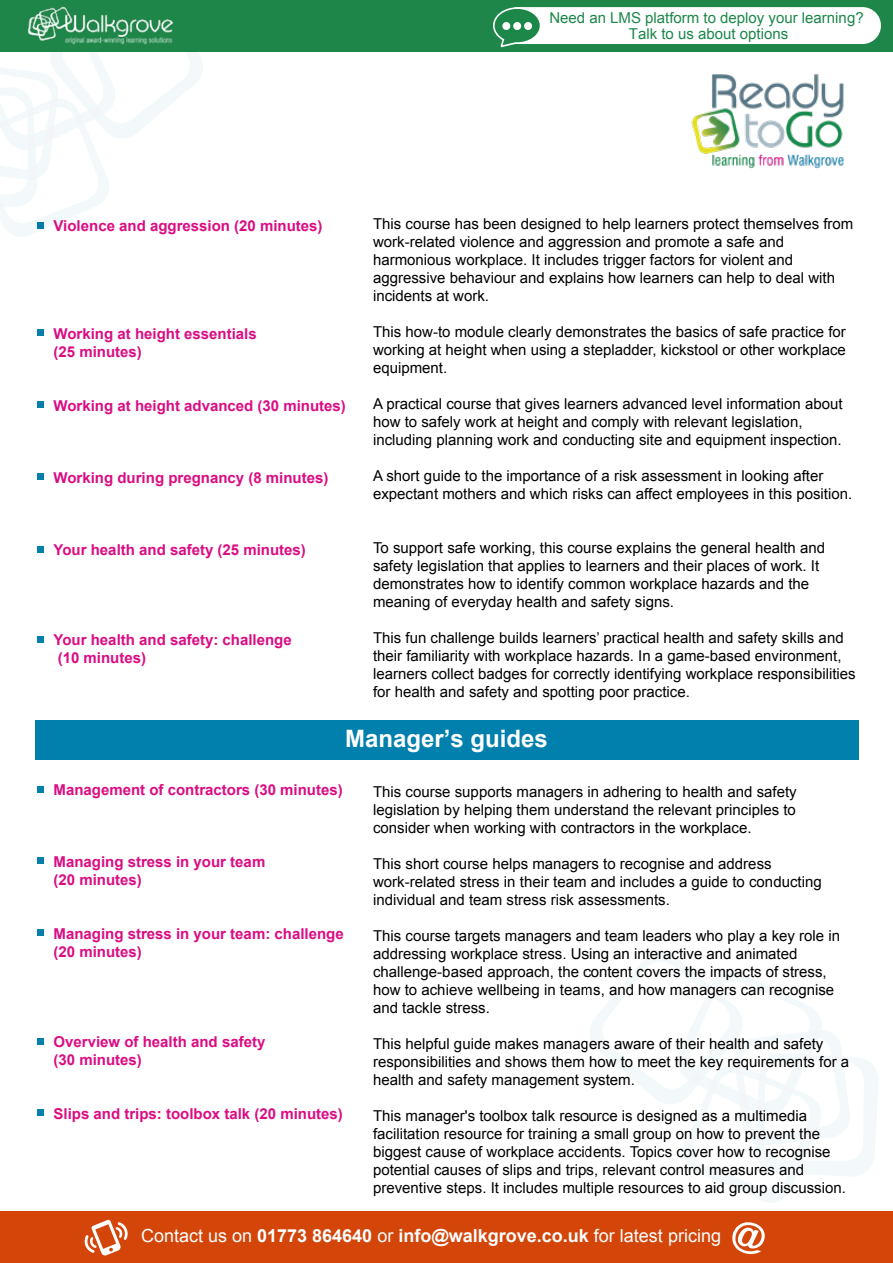
<style>
.page{position:relative;width:893px;height:1263px;background:#fff}
.page>*{position:absolute;margin:0;border:0;box-sizing:border-box;transform-origin:0 0}
.t1{font:700 24px "Arial";color:#fff}
.t2{font:700 18px "Arial";color:#fff}
.t3{font:15px/18px "Arial";color:#000}
.t4{font:700 15px/18px "Arial";color:#da0c84}
.t5{font:15px/16.5px "Arial";color:#1c8749;text-align:center}
.s1{font-weight:400}
</style>
<div class="page">
<div style="left:37px;top:329px;width:7px;height:7px;background:#017fad"></div>
<div style="left:37px;top:401px;width:7px;height:7px;background:#017fad"></div>
<div style="left:37px;top:473px;width:7px;height:7px;background:#017fad"></div>
<div style="left:37px;top:546px;width:7px;height:7px;background:#017fad"></div>
<div style="left:37px;top:636px;width:7px;height:6px;background:#017fad"></div>
<div style="left:37px;top:786px;width:7px;height:6px;background:#017fad"></div>
<div style="left:37px;top:857px;width:7px;height:7px;background:#017fad"></div>
<div style="left:37px;top:929px;width:7px;height:7px;background:#017fad"></div>
<div style="left:37px;top:1038px;width:7px;height:6px;background:#017fad"></div>
<div style="left:37px;top:1109px;width:7px;height:7px;background:#017fad"></div>
<svg style="left:590px;top:952px;width:288px;height:250px"></svg>
<svg style="left:0;top:51px;width:203px;height:185px"></svg>
<div style="left:0;top:0;width:893px;height:51px;background:#1d8648"></div>
<div style="left:0;top:1211px;width:893px;height:52px;background:#d34509"></div>
<svg style="left:84px;top:1219px;width:44px;height:37px"></svg>
<div style="left:500px;top:7px;width:381px;height:37px;background:#fff;border-radius:18px"></div>
<svg style="left:493px;top:7px;width:49px;height:40px"></svg>
<img style="left:27px;top:6px;width:147px;height:39px">
<img style="left:685px;top:51px;width:178px;height:118px">
<div style="left:35px;top:720px;width:823px;height:40px;background:#017fad"></div>
<p class="t5" style="left:549px;top:9px;width:316px">Need an LMS platform to deploy your learning?<br>Talk to us about options</p>
<p class="t4" style="left:54px;top:217px;width:270px">Violence and aggression (20 minutes)</p>
<p class="t4" style="left:54px;top:325px;width:205px">Working at height essentials (25 minutes)</p>
<p class="t4" style="left:54px;top:397px;width:294px">Working at height advanced (30 minutes)</p>
<p class="t4" style="left:54px;top:469px;width:276px">Working during pregnancy (8 minutes)</p>
<p class="t4" style="left:54px;top:541px;width:254px">Your health and safety (25 minutes)</p>
<p class="t4" style="left:54px;top:631px;width:240px">Your health and safety: challenge (10 minutes)</p>
<p class="t3" style="left:373px;top:215px;width:482px">This course has been designed to help learners protect themselves from work-related violence and aggression and promote a safe and harmonious workplace. It includes trigger factors for violent and aggressive behaviour and explains how learners can help to deal with incidents at work.</p>
<p class="t3" style="left:373px;top:323px;width:474px;text-align:justify">This how-to module clearly demonstrates the basics of safe practice for working at height when using a stepladder, kickstool or other workplace equipment.</p>
<p class="t3" style="left:373px;top:395px;width:471px">A practical course that gives learners advanced level information about how to safely work at height and comply with relevant legislation, including planning work and conducting site and equipment inspection.</p>
<p class="t3" style="left:373px;top:467px;width:481px">A short guide to the importance of a risk assessment in looking after expectant mothers and which risks can affect employees in this position.</p>
<p class="t3" style="left:373px;top:539px;width:453px">To support safe working, this course explains the general health and safety legislation that applies to learners and their places of work. It demonstrates how to identify common workplace hazards and the meaning of everyday health and safety signs.</p>
<p class="t3" style="left:373px;top:629px;width:484px">This fun challenge builds learners’ practical health and safety skills and their familiarity with workplace hazards. In a game-based environment, learners collect badges for correctly identifying workplace responsibilities for health and safety and spotting poor practice.</p>
<h1 class="t1" style="left:345px;top:723px;width:204px">Manager’s guides</h1>
<p class="t4" style="left:54px;top:781px;width:291px">Management of contractors (30 minutes)</p>
<p class="t3" style="left:373px;top:782px;width:425px;text-align:justify">This course supports managers in adhering to health and safety legislation by helping them understand the relevant principles to consider when working with contractors in the workplace.</p>
<p class="t3" style="left:373px;top:854px;width:450px">This short course helps managers to recognise and address work-related stress in their team and includes a guide to conducting individual and team stress risk assessments.</p>
<p class="t3" style="left:373px;top:926px;width:468px">This course targets managers and team leaders who play a key role in addressing workplace stress. Using an interactive and animated challenge-based approach, the content covers the impacts of stress, how to achieve wellbeing in teams, and how managers can recognise and tackle stress.</p>
<p class="t3" style="left:373px;top:1034px;width:478px">This helpful guide makes managers aware of their health and safety responsibilities and shows them how to meet the key requirements for a health and safety management system.</p>
<p class="t3" style="left:373px;top:1106px;width:474px">This manager's toolbox talk resource is designed as a multimedia facilitation resource for training a small group on how to prevent the biggest cause of workplace accidents. Topics cover how to recognise potential causes of slips and trips, relevant control measures and preventive steps. It includes multiple resources to aid group discussion.</p>
<p class="t2" style="left:141px;top:1223px;width:581px"><span class="s1">Contact us on</span> 01773 864640 <span class="s1">or</span> info@walkgrove.co.uk <span class="s1">for latest pricing</span></p>
<p class="t4" style="left:54px;top:853px;width:213px">Managing stress in your team (20 minutes)</p>
<p class="t4" style="left:54px;top:925px;width:292px">Managing stress in your team: challenge (20 minutes)</p>
<p class="t4" style="left:54px;top:1033px;width:213px">Overview of health and safety (30 minutes)</p>
<p class="t4" style="left:54px;top:1105px;width:291px">Slips and trips: toolbox talk (20 minutes)</p>
</div>
